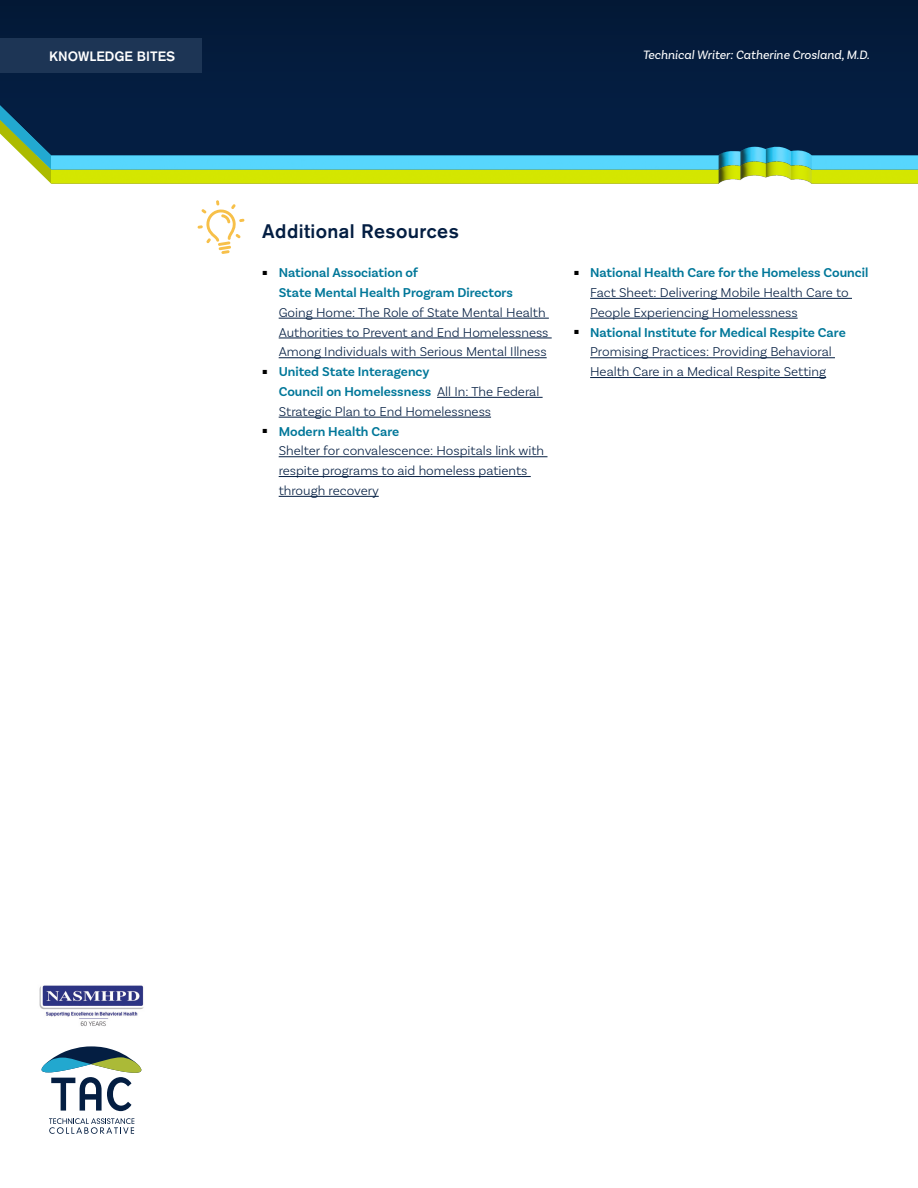
<style>
.page{position:relative;width:918px;height:1188px;background:#fff}
.page>*{position:absolute;margin:0;border:0;box-sizing:border-box;transform-origin:0 0}
.Heading_2{font:500 19.5px "Akzidenz Grotesk BQ";letter-spacing:.02em;color:#041e42}
.t1{font:300 13.5px/19.8px "Basic Sans";color:#041e42}
.t2{font:500 13.5px "Akzidenz Grotesk BQ";color:#fff}
.Authors{font:italic 12.75px "Basic Sans";color:#fff}
.s1{font-weight:600;color:#079}
</style>
<div class="page">
<img style="left:81px;top:170px;width:837px;height:13px">
<img style="left:81px;top:155px;width:837px;height:15px">
<svg style="left:0;top:0;width:918px;height:155px;background:#041c3e"></svg>
<svg style="left:0;top:92px;width:81px;height:92px"></svg>
<div style="left:0;top:38px;width:202px;height:34px;background:#1d3555"></div>
<img style="left:39px;top:985px;width:105px;height:42px">
<svg style="left:49px;top:1118px;width:85px;height:16px"></svg>
<svg style="left:42px;top:1046px;width:99px;height:65px"></svg>
<hr style="left:279px;top:318px;width:270px;height:1px;background:#041e42">
<hr style="left:279px;top:338px;width:273px;height:1px;background:#041e42">
<hr style="left:279px;top:357px;width:268px;height:1px;background:#041e42">
<hr style="left:437px;top:397px;width:106px;height:1px;background:#041e42">
<hr style="left:279px;top:417px;width:212px;height:1px;background:#041e42">
<hr style="left:279px;top:456px;width:269px;height:1px;background:#041e42">
<hr style="left:279px;top:476px;width:252px;height:1px;background:#041e42">
<hr style="left:279px;top:496px;width:100px;height:1px;background:#041e42">
<hr style="left:590px;top:298px;width:262px;height:1px;background:#041e42">
<hr style="left:590px;top:318px;width:208px;height:1px;background:#041e42">
<hr style="left:590px;top:357px;width:245px;height:1px;background:#041e42">
<hr style="left:590px;top:377px;width:236px;height:1px;background:#041e42">
<svg style="left:197px;top:200px;width:48px;height:54px"></svg>
<p class="t2" style="left:49px;top:48px;width:127px">KNOWLEDGE BITES</p>
<p class="Authors" style="left:643px;top:48px;width:228px">Technical Writer: Catherine Crosland, M.D.</p>
<h2 class="Heading_2" style="left:262px;top:219px;width:198px">Additional Resources</h2>
<p class="t1" style="left:279px;top:263px;width:271px;text-indent:-16px"><sup>▪</sup> <span class="s1">National Association of<br>State Mental Health Program Directors </span>Going Home: The Role of State Mental Health Authorities to Prevent and End Homelessness Among Individuals with Serious Mental Illness</p>
<p class="t1" style="left:279px;top:362px;width:262px;text-indent:-16px"><sup>▪</sup> <span class="s1">United State Interagency<br>Council on Homelessness</span> All In: The Federal<br>Strategic Plan to End Homelessness</p>
<p class="t1" style="left:279px;top:421px;width:267px;text-indent:-16px"><sup>▪</sup> <span class="s1">Modern Health Care<br></span>Shelter for convalescence: Hospitals link with respite programs to aid homeless patients through recovery</p>
<p class="t1" style="left:590px;top:263px;width:280px;text-indent:-16px"><sup>▪</sup> <span class="s1">National Health Care for the Homeless Council<br></span>Fact Sheet: Delivering Mobile Health Care to<br>People Experiencing Homelessness</p>
<p class="t1" style="left:574px;top:322px;width:274px;text-align:center"><sup>▪</sup> <span class="s1">National Institute for Medical Respite Care<br></span>Promising Practices: Providing Behavioral<br>Health Care in a Medical Respite Setting</p>
</div>
